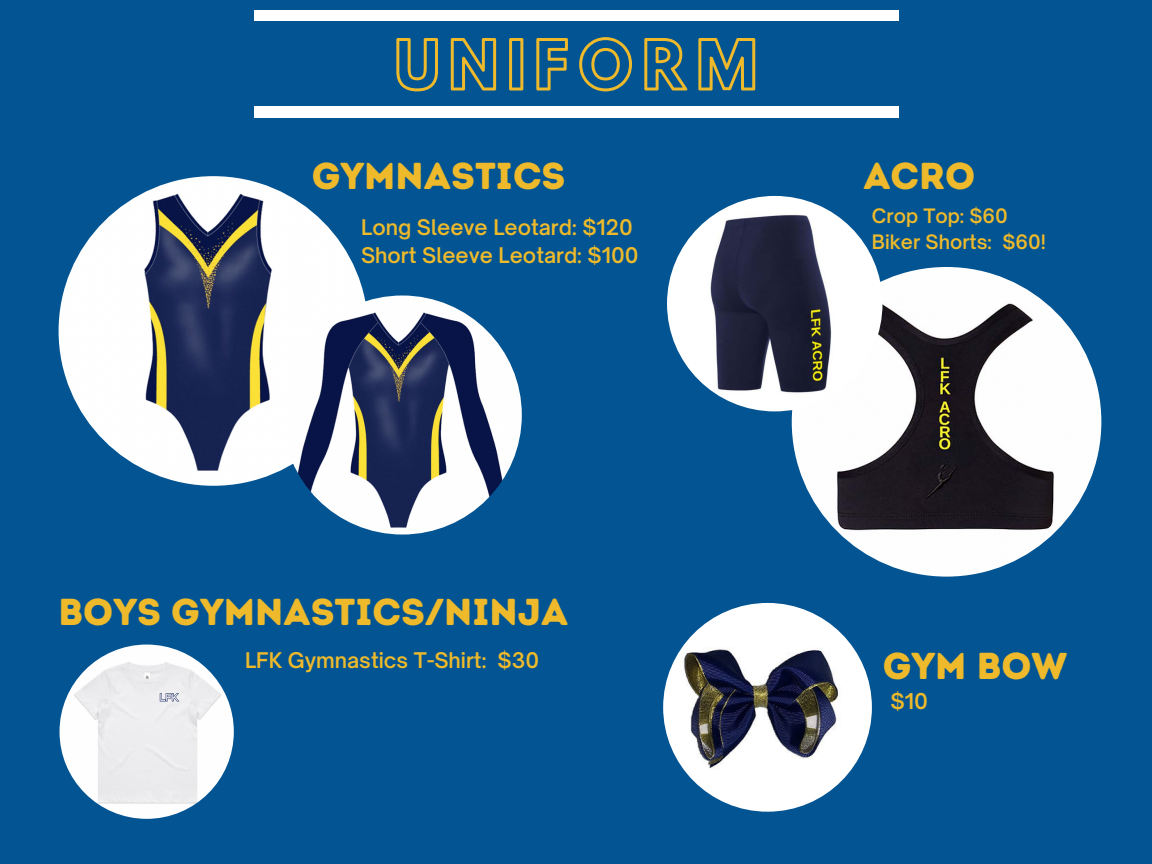
<style>
.page{position:relative;width:1152px;height:864px;background:#025492}
.page>*{position:absolute;margin:0;border:0;box-sizing:border-box;transform-origin:0 0}
.t1{font:60px "Hussar Ekologiczne 1";letter-spacing:.14em;color:#eeba2b}
.t2{font:37.5px "Intro Rust Base";color:#eeba2b}
.t3{font:600 20.85px "Open Sauce One";color:#eeba2b}
.t4{font:600 20.7px/28.2px "Open Sauce One";color:#eeba2b}
.t5{font:600 19.05px/25.8px "Open Sauce One";color:#eeba2b}
</style>
<div class="page">
<div style="left:254px;top:10px;width:644px;height:10px;background:#fff"></div>
<div style="left:254px;top:107px;width:644px;height:10px;background:#fff"></div>
<img style="left:59px;top:176px;width:309px;height:310px;border-radius:50%">
<img style="left:283px;top:296px;width:239px;height:239px;border-radius:50%">
<img style="left:792px;top:267px;width:309px;height:310px;border-radius:50%">
<img style="left:667px;top:196px;width:216px;height:215px;border-radius:50%">
<img style="left:60px;top:645px;width:174px;height:174px;border-radius:50%">
<img style="left:663px;top:603px;width:209px;height:209px;border-radius:50%">
<h1 class="t1" style="left:394px;top:41px;width:365px">UNIFORM</h1>
<h2 class="t2" style="left:312px;top:153px;width:255px">GYMNASTICS</h2>
<p class="t4" style="left:361px;top:213px;width:279px">Long Sleeve Leotard: $120<br>Short Sleeve Leotard: $100</p>
<h2 class="t2" style="left:863px;top:153px;width:113px">ACRO</h2>
<p class="t5" style="left:872px;top:203px;width:175px">Crop Top: $60<br>Biker Shorts: $60!</p>
<h2 class="t2" style="left:59px;top:589px;width:511px">BOYS GYMNASTICS/NInja</h2>
<p class="t4" style="left:245px;top:646px;width:296px">LFK Gymnastics T-Shirt: $30</p>
<h2 class="t2" style="left:883px;top:643px;width:186px">GYM BOW</h2>
<p class="t3" style="left:890px;top:688px;width:39px">$10</p>
</div>
